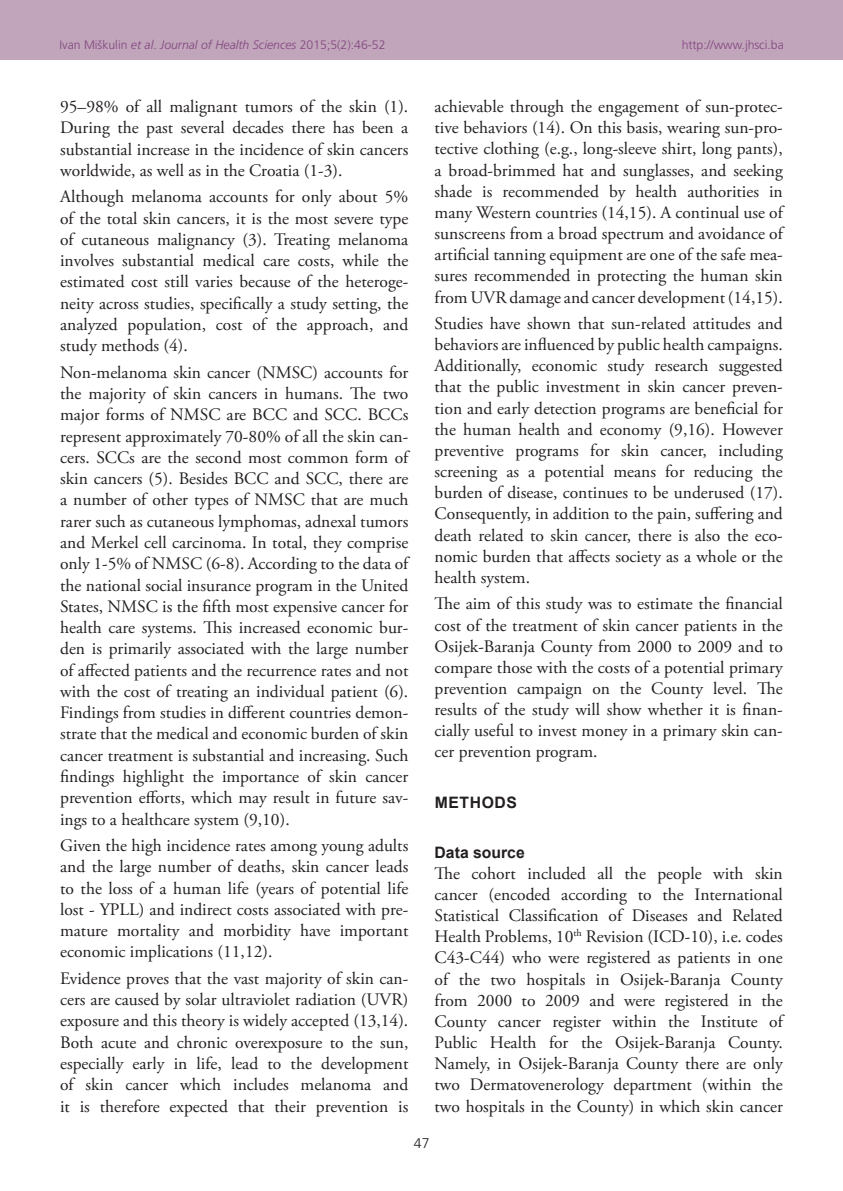
<style>
.page{position:relative;width:843px;height:1191px;background:#fff}
.page>*{position:absolute;margin:0;border:0;box-sizing:border-box;transform-origin:0 0}
.TX{font:17.5px/21.3px "Adobe Garamond Pro";color:#231f20;text-align:justify}
.t1{font:700 15.75px "Arial";color:#231f20}
.t2{font:700 15.75px "Arial";letter-spacing:.035em;color:#231f20}
.RF{font:300 14px "Frutiger CE";color:#231f20}
.RH{font:300 12.25px "Frutiger CE";color:#82467e}
.s1{font-style:italic}
</style>
<div class="page">
<div style="left:0;top:0;width:843px;height:60px;background:#c0a5bb"></div>
<p class="RH" style="left:60px;top:37px;width:328px">Ivan Miškulin <span class="s1">et al</span>. <span class="s1">Journal of Health Sciences</span> 2015;5(2):46-52</p>
<p class="RH" style="left:682px;top:37px;width:104px">http://www.jhsci.ba</p>
<p class="TX" style="left:60px;top:96px;width:350px">95–98% of all malignant tumors of the skin (1).<br>During the past several decades there has been a substantial increase in the incidence of skin cancers worldwide, as well as in the Croatia (1-3).</p>
<p class="TX" style="left:60px;top:187px;width:350px">Although melanoma accounts for only about 5% of the total skin cancers, it is the most severe type of cutaneous malignancy (3). Treating melanoma involves substantial medical care costs, while the estimated cost still varies because of the heteroge&shy;neity across studies, specifically a study setting, the analyzed population, cost of the approach, and study methods (4).</p>
<p class="TX" style="left:60px;top:362px;width:350px">Non-melanoma skin cancer (NMSC) accounts for the majority of skin cancers in humans. The two major forms of NMSC are BCC and SCC. BCCs represent approximately 70-80% of all the skin can&shy;cers. SCCs are the second most common form of skin cancers (5). Besides BCC and SCC, there are a number of other types of NMSC that are much rarer such as cutaneous lymphomas, adnexal tumors and Merkel cell carcinoma. In total, they comprise only 1-5% of NMSC (6-8). According to the data of the national social insurance program in the United States, NMSC is the fifth most expensive cancer for health care systems. This increased economic bur&shy;den is primarily associated with the large number of affected patients and the recurrence rates and not with the cost of treating an individual patient (6).<br>Findings from studies in different countries demon&shy;strate that the medical and economic burden of skin cancer treatment is substantial and increasing. Such findings highlight the importance of skin cancer prevention efforts, which may result in future sav&shy;ings to a healthcare system (9,10).</p>
<p class="TX" style="left:60px;top:835px;width:350px">Given the high incidence rates among young adults and the large number of deaths, skin cancer leads to the loss of a human life (years of potential life lost - YPLL) and indirect costs associated with pre&shy;mature mortality and morbidity have important economic implications (11,12).</p>
<p class="TX" style="left:60px;top:968px;width:350px">Evidence proves that the vast majority of skin can&shy;cers are caused by solar ultraviolet radiation (UVR) exposure and this theory is widely accepted (13,14).<br>Both acute and chronic overexposure to the sun, especially early in life, lead to the development of skin cancer which includes melanoma and it is therefore expected that their prevention is</p>
<p class="TX" style="left:435px;top:97px;width:350px">achievable through the engagement of sun-protec&shy;tive behaviors (14). On this basis, wearing sun-pro&shy;tective clothing (e.g., long-sleeve shirt, long pants), a broad-brimmed hat and sunglasses, and seeking shade is recommended by health authorities in many Western countries (14,15). A continual use of sunscreens from a broad spectrum and avoidance of artificial tanning equipment are one of the safe mea&shy;sures recommended in protecting the human skin from UVR damage and cancer development (14,15).</p>
<p class="TX" style="left:435px;top:313px;width:350px">Studies have shown that sun-related attitudes and behaviors are influenced by public health campaigns.<br>Additionally, economic study research suggested that the public investment in skin cancer preven&shy;tion and early detection programs are beneficial for the human health and economy (9,16). However preventive programs for skin cancer, including screening as a potential means for reducing the burden of disease, continues to be underused (17).<br>Consequently, in addition to the pain, suffering and death related to skin cancer, there is also the eco&shy;nomic burden that affects society as a whole or the health system.</p>
<p class="TX" style="left:435px;top:594px;width:350px">The aim of this study was to estimate the financial cost of the treatment of skin cancer patients in the Osijek-Baranja County from 2000 to 2009 and to compare those with the costs of a potential primary prevention campaign on the County level. The results of the study will show whether it is finan&shy;cially useful to invest money in a primary skin can&shy;cer prevention program.</p>
<h1 class="t2" style="left:435px;top:791px;width:84px">METHODS</h1>
<h2 class="t1" style="left:435px;top:841px;width:92px">Data source</h2>
<p class="TX" style="left:435px;top:863px;width:350px">The cohort included all the people with skin cancer (encoded according to the International Statistical Classification of Diseases and Related Health Problems, 10<sup>th</sup> Revision (ICD-10), i.e. codes C43‑C44) who were registered as patients in one of the two hospitals in Osijek-Baranja County from 2000 to 2009 and were registered in the County cancer register within the Institute of Public Health for the Osijek-Baranja County.<br>Namely, in Osijek-Baranja County there are only two Dermatovenerology department (within the two hospitals in the County) in which skin cancer</p>
<p class="RF" style="left:414px;top:1134px;width:17px">47</p>
</div>
